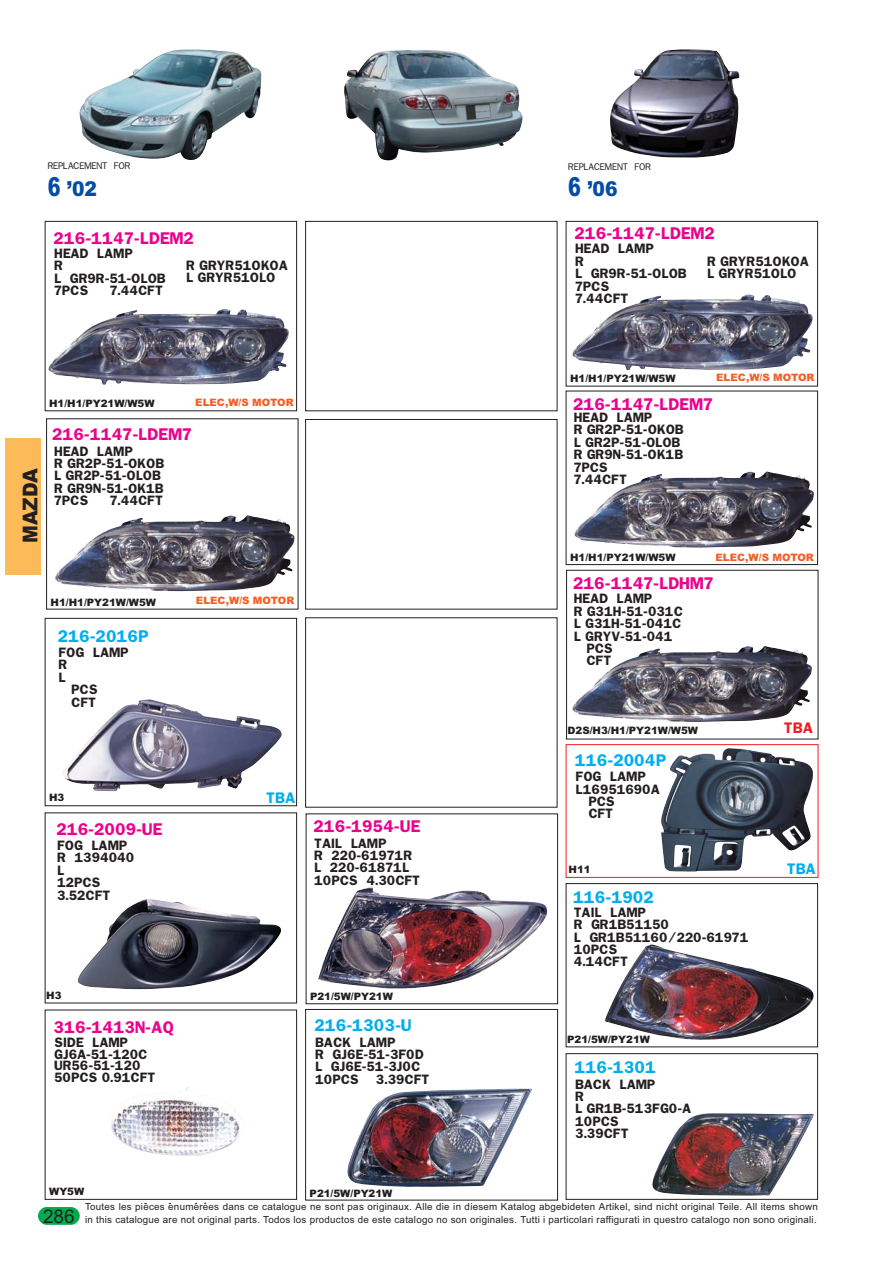
<style>
.page{position:relative;width:893px;height:1263px;background:#fff}
.page>*{position:absolute;margin:0;border:0;box-sizing:border-box;transform-origin:0 0}
.t1{font:900 20.4px "Arial";color:#034da2;scale:.92 1}
.t2{font:900 20.4px "Arial";color:#231f20;scale:.92 1}
.t3{font:18.9px "Arial";color:#231f20}
.t4{font:14.55px "Franklin Demi";color:#ec008c}
.t5{font:14.55px "Franklin Demi";color:#00aeef}
.t6{font:13.2px "Franklin Demi";color:#00aeef}
.t7{font:13.2px "Franklin Demi";color:#ed1e25}
.t8{font:11.7px/12.5px "Franklin Demi";color:#231f20}
.t9{font:900 10.2px "Arial";color:#231f20}
.t10{font:900 10.2px "Arial";color:#f15f27}
.t11{font:9.75px/13.2px "Arial";letter-spacing:.025em;color:#231f20}
.t12{font:8.25px "Franklin";color:#231f20}
.s1{font-size:26.25px}
</style>
<div class="page">
<img style="left:77px;top:899px;width:204px;height:91px">
<img style="left:55px;top:515px;width:240px;height:76px">
<img style="left:63px;top:699px;width:219px;height:92px">
<div style="left:45px;top:618px;width:252px;height:188px;border:1px solid #231f20"></div>
<img style="left:610px;top:49px;width:129px;height:109px">
<img style="left:318px;top:887px;width:229px;height:102px">
<div style="left:306px;top:814px;width:252px;height:190px;border:1px solid #231f20"></div>
<img style="left:347px;top:1088px;width:185px;height:99px">
<div style="left:305px;top:1009px;width:253px;height:191px;border:1px solid #231f20"></div>
<img style="left:605px;top:944px;width:209px;height:96px">
<div style="left:566px;top:883px;width:252px;height:164px;border:1px solid #231f20"></div>
<img style="left:661px;top:748px;width:152px;height:124px">
<div style="left:566px;top:744px;width:252px;height:134px;border:1px solid #ed1e25"></div>
<img style="left:652px;top:1113px;width:162px;height:83px">
<div style="left:566px;top:1053px;width:252px;height:147px;border:1px solid #231f20"></div>
<img style="left:572px;top:646px;width:240px;height:76px">
<div style="left:566px;top:570px;width:252px;height:169px;border:1px solid #231f20"></div>
<div style="left:38px;top:1207px;width:42px;height:18px;background:#00ab4e;border-radius:9px"></div>
<div style="left:5px;top:438px;width:36px;height:137px;background:#fdba58"></div>
<img style="left:344px;top:50px;width:178px;height:111px">
<img style="left:572px;top:294px;width:241px;height:77px">
<div style="left:566px;top:221px;width:252px;height:166px;border:1px solid #231f20"></div>
<img style="left:111px;top:1087px;width:129px;height:69px">
<div style="left:45px;top:1010px;width:252px;height:190px;border:1px solid #231f20"></div>
<img style="left:48px;top:309px;width:241px;height:76px">
<div style="left:45px;top:221px;width:252px;height:190px;border:1px solid #231f20"></div>
<svg style="left:305px;top:221px;width:253px;height:587px"></svg>
<img style="left:574px;top:471px;width:240px;height:77px">
<div style="left:566px;top:391px;width:252px;height:174px;border:1px solid #231f20"></div>
<img style="left:80px;top:49px;width:181px;height:111px">
<p class="t12" style="left:48px;top:162px;width:84px">REPLACEMENT FOR</p>
<h1 class="t1" style="left:48px;top:177px;width:55px"><span class="s1">6</span> ’02</h1>
<p class="t4" style="left:53px;top:232px;width:142px">216-1147-LDEM2</p>
<p class="t8" style="left:54px;top:248px;width:113px">HEAD LAMP<br>R<br>L GR9R-51-OLOB<br>7PCS</p>
<p class="t8" style="left:186px;top:261px;width:103px">R GRYR51OKOA<br>L GRYR51OLO</p>
<p class="t8" style="left:110px;top:286px;width:55px">7.44CFT</p>
<h1 class="t2" style="left:19px;top:543px;width:82px;rotate:-90deg">MAZDA</h1>
<p class="t9" style="left:49px;top:397px;width:107px">H1/H1/PY21W/W5W</p>
<p class="t10" style="left:195px;top:397px;width:100px">ELEC,W/S MOTOR</p>
<p class="t4" style="left:52px;top:429px;width:141px">216-1147-LDEM7</p>
<p class="t8" style="left:54px;top:446px;width:111px">HEAD LAMP<br>R GR2P-51-OKOB<br>L GR2P-51-OLOB<br>R GR9N-51-OK1B<br>7PCS</p>
<p class="t8" style="left:110px;top:496px;width:55px">7.44CFT</p>
<p class="t9" style="left:51px;top:597px;width:107px">H1/H1/PY21W/W5W</p>
<p class="t5" style="left:58px;top:630px;width:92px">216-2016P</p>
<p class="t8" style="left:59px;top:648px;width:72px">FOG LAMP</p>
<p class="t8" style="left:59px;top:660px;width:10px">R</p>
<p class="t8" style="left:59px;top:672px;width:9px">L</p>
<p class="t8" style="left:71px;top:685px;width:28px">PCS</p>
<p class="t8" style="left:71px;top:697px;width:26px">CFT</p>
<p class="t10" style="left:196px;top:595px;width:100px">ELEC,W/S MOTOR</p>
<p class="t9" style="left:49px;top:792px;width:17px">H3</p>
<p class="t4" style="left:56px;top:823px;width:108px">216-2009-UE</p>
<p class="t8" style="left:57px;top:840px;width:79px">FOG LAMP<br>R 1394040<br>L<br>12PCS<br>3.52CFT</p>
<p class="t6" style="left:266px;top:793px;width:31px">TBA</p>
<p class="t4" style="left:313px;top:821px;width:108px">216-1954-UE</p>
<p class="t8" style="left:314px;top:838px;width:108px">TAIL LAMP<br>R 220-61971R<br>L 220-61871L<br>10PCS 4.30CFT</p>
<p class="t9" style="left:46px;top:989px;width:17px">H3</p>
<p class="t4" style="left:53px;top:1021px;width:122px">316-1413N-AQ</p>
<p class="t8" style="left:54px;top:1038px;width:103px;line-height:11.7px">SIDE LAMP<br>GJ6A-51-120C<br>UR56-51-120<br>50PCS 0.91CFT</p>
<p class="t9" style="left:310px;top:991px;width:84px">P21/5W/PY21W</p>
<p class="t5" style="left:314px;top:1020px;width:99px">216-1303-U</p>
<p class="t8" style="left:315px;top:1037px;width:110px">BACK LAMP<br>R GJ6E-51-3F0D<br>L GJ6E-51-3J0C<br>10PCS</p>
<p class="t8" style="left:376px;top:1074px;width:55px">3.39CFT</p>
<p class="t9" style="left:49px;top:1186px;width:37px">WY5W</p>
<p class="t9" style="left:310px;top:1188px;width:84px">P21/5W/PY21W</p>
<p class="t12" style="left:568px;top:164px;width:84px">REPLACEMENT FOR</p>
<h1 class="t1" style="left:568px;top:177px;width:55px"><span class="s1">6</span> ’06</h1>
<p class="t4" style="left:574px;top:228px;width:142px">216-1147-LDEM2</p>
<p class="t8" style="left:575px;top:244px;width:113px">HEAD LAMP<br>R<br>L GR9R-51-OLOB<br>7PCS<br>7.44CFT</p>
<p class="t8" style="left:707px;top:256px;width:103px">R GRYR51OKOA<br>L GRYR51OLO</p>
<p class="t9" style="left:570px;top:372px;width:107px">H1/H1/PY21W/W5W</p>
<p class="t10" style="left:716px;top:372px;width:100px">ELEC,W/S MOTOR</p>
<p class="t4" style="left:573px;top:398px;width:141px">216-1147-LDEM7</p>
<p class="t8" style="left:574px;top:413px;width:111px">HEAD LAMP<br>R GR2P-51-OKOB<br>L GR2P-51-OLOB<br>R GR9N-51-OK1B<br>7PCS<br>7.44CFT</p>
<p class="t9" style="left:570px;top:552px;width:107px">H1/H1/PY21W/W5W</p>
<p class="t10" style="left:715px;top:551px;width:100px">ELEC,W/S MOTOR</p>
<p class="t4" style="left:573px;top:578px;width:142px">216-1147-LDHM7</p>
<p class="t8" style="left:574px;top:594px;width:80px">HEAD LAMP</p>
<p class="t8" style="left:574px;top:606px;width:111px">R G31H-51-031C</p>
<p class="t8" style="left:574px;top:619px;width:109px">L G31H-51-041C</p>
<p class="t8" style="left:574px;top:631px;width:100px">L GRYV-51-041</p>
<p class="t8" style="left:586px;top:643px;width:28px">PCS</p>
<p class="t8" style="left:586px;top:656px;width:26px">CFT</p>
<p class="t9" style="left:568px;top:724px;width:132px">D2S/H3/H1/PY21W/W5W</p>
<p class="t7" style="left:784px;top:722px;width:31px">TBA</p>
<p class="t5" style="left:575px;top:754px;width:93px">116-2004P</p>
<p class="t8" style="left:576px;top:772px;width:72px">FOG LAMP</p>
<p class="t8" style="left:576px;top:784px;width:86px">L16951690A</p>
<p class="t8" style="left:588px;top:797px;width:28px">PCS</p>
<p class="t8" style="left:588px;top:809px;width:26px">CFT</p>
<p class="t9" style="left:569px;top:863px;width:24px">H11</p>
<p class="t5" style="left:573px;top:891px;width:82px">116-1902</p>
<p class="t8" style="left:574px;top:907px;width:176px">TAIL LAMP<br>R GR1B51150<br>L GR1B51160/220-61971<br>10PCS<br>4.14CFT</p>
<p class="t9" style="left:567px;top:1034px;width:84px">P21/5W/PY21W</p>
<p class="t5" style="left:574px;top:1062px;width:83px">116-1301</p>
<p class="t8" style="left:575px;top:1079px;width:117px">BACK LAMP<br>R<br>L GR1B-513FG0-A<br>10PCS<br>3.39CFT</p>
<p class="t6" style="left:787px;top:863px;width:31px">TBA</p>
<h2 class="t3" style="left:43px;top:1209px;width:33px">286</h2>
<p class="t11" style="left:85px;top:1201px;width:734px">Toutes les pieces enumerees dans ce catalogue ne sont pas originaux. Alle die in diesem Katalog abgebideten Artikel, sind nicht original Teile. All items shown in this catalogue are not original parts. Todos los productos de este catalogo no son originales. Tutti i particolari raffigurati in questro catalogo non sono originali.</p>
</div>
